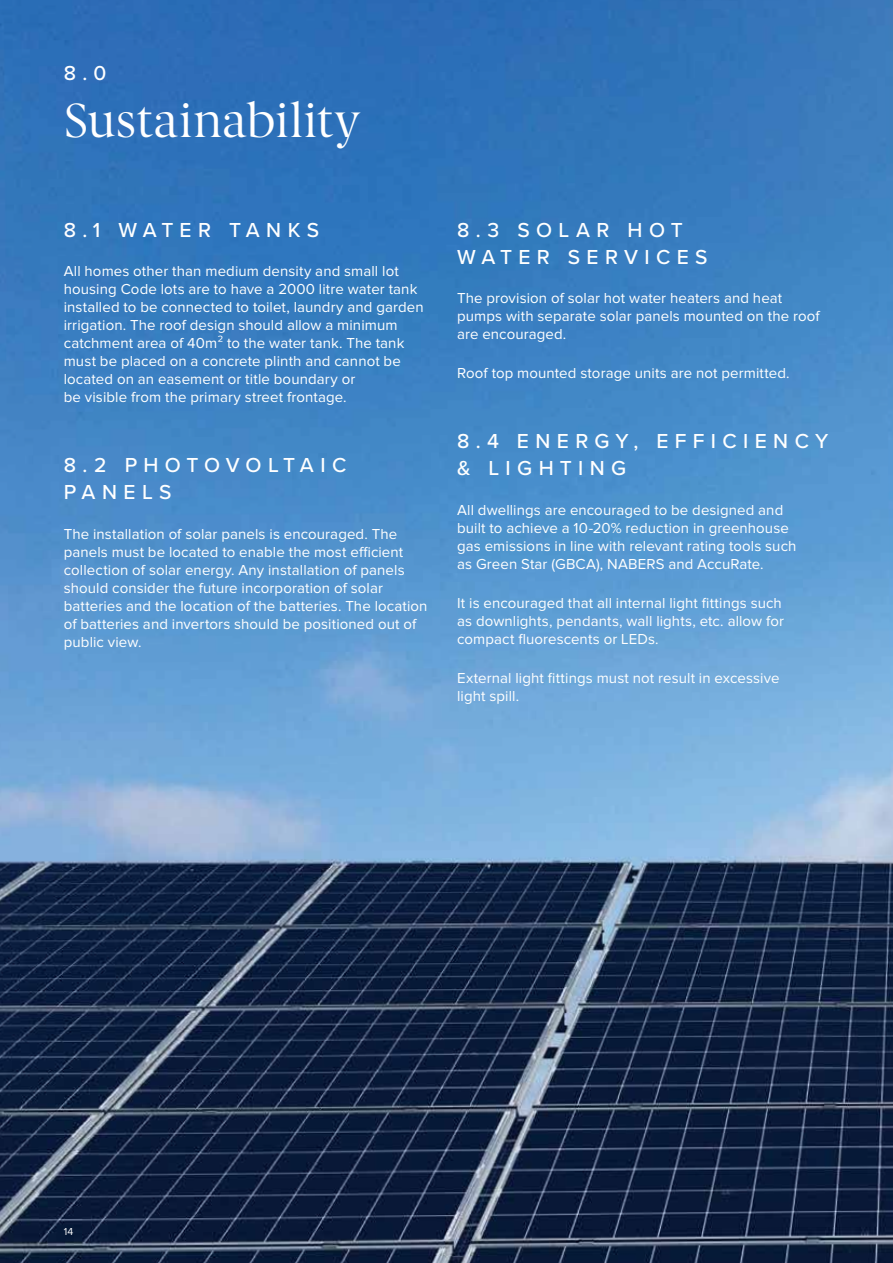
<style>
.page{position:relative;width:893px;height:1263px;background:#fff}
.page>*{position:absolute;margin:0;border:0;box-sizing:border-box;transform-origin:0 0}
.t1{font:48px "Berlingske Serif";letter-spacing:.01em;color:#fff}
.t2{font:500 21px/27px "Proxima Nova";letter-spacing:.305em;color:#fff}
.t3{font:15px/18px "Proxima Nova";letter-spacing:.005em;color:#fff}
.t4{font:10.5px "Proxima Nova";color:#fff}
</style>
<div class="page">
<img style="left:0;top:0;width:893px;height:1263px">
<h2 class="t2" style="left:64px;top:59px;width:44px">8.0</h2>
<h1 class="t1" style="left:64px;top:90px;width:298px">Sustainability</h1>
<h2 class="t2" style="left:64px;top:216px;width:257px">8.1 WATER TANKS</h2>
<p class="t3" style="left:64px;top:263px;width:361px">All homes other than medium density and small lot housing Code lots are to have a 2000 litre water tank installed to be connected to toilet, laundry and garden irrigation. The roof design should allow a minimum catchment area of 40m² to the water tank. The tank must be placed on a concrete plinth and cannot be located on an easement or title boundary or<br>be visible from the primary street frontage.</p>
<h2 class="t2" style="left:64px;top:451px;width:284px">8.2 PHOTOVOLTAIC<br>PANELS</h2>
<p class="t3" style="left:64px;top:525px;width:365px">The installation of solar panels is encouraged. The panels must be located to enable the most efficient collection of solar energy. Any installation of panels should consider the future incorporation of solar batteries and the location of the batteries. The location of batteries and invertors should be positioned out of public view.</p>
<h2 class="t2" style="left:457px;top:216px;width:252px">8.3 SOLAR HOT<br>WATER SERVICES</h2>
<p class="t3" style="left:457px;top:290px;width:364px">The provision of solar hot water heaters and heat pumps with separate solar panels mounted on the roof are encouraged.</p>
<p class="t3" style="left:457px;top:365px;width:334px">Roof top mounted storage units are not permitted.</p>
<h2 class="t2" style="left:457px;top:427px;width:373px">8.4 ENERGY, EFFICIENCY &amp; LIGHTING</h2>
<p class="t3" style="left:457px;top:501px;width:341px">All dwellings are encouraged to be designed and built to achieve a 10-20% reduction in greenhouse gas emissions in line with relevant rating tools such as Green Star (GBCA), NABERS and AccuRate.</p>
<p class="t3" style="left:457px;top:595px;width:328px">It is encouraged that all internal light fittings such as downlights, pendants, wall lights, etc. allow for compact fluorescents or LEDs.</p>
<p class="t3" style="left:457px;top:670px;width:324px">External light fittings must not result in excessive light spill.</p>
<p class="t4" style="left:64px;top:1227px;width:11px">14</p>
</div>
